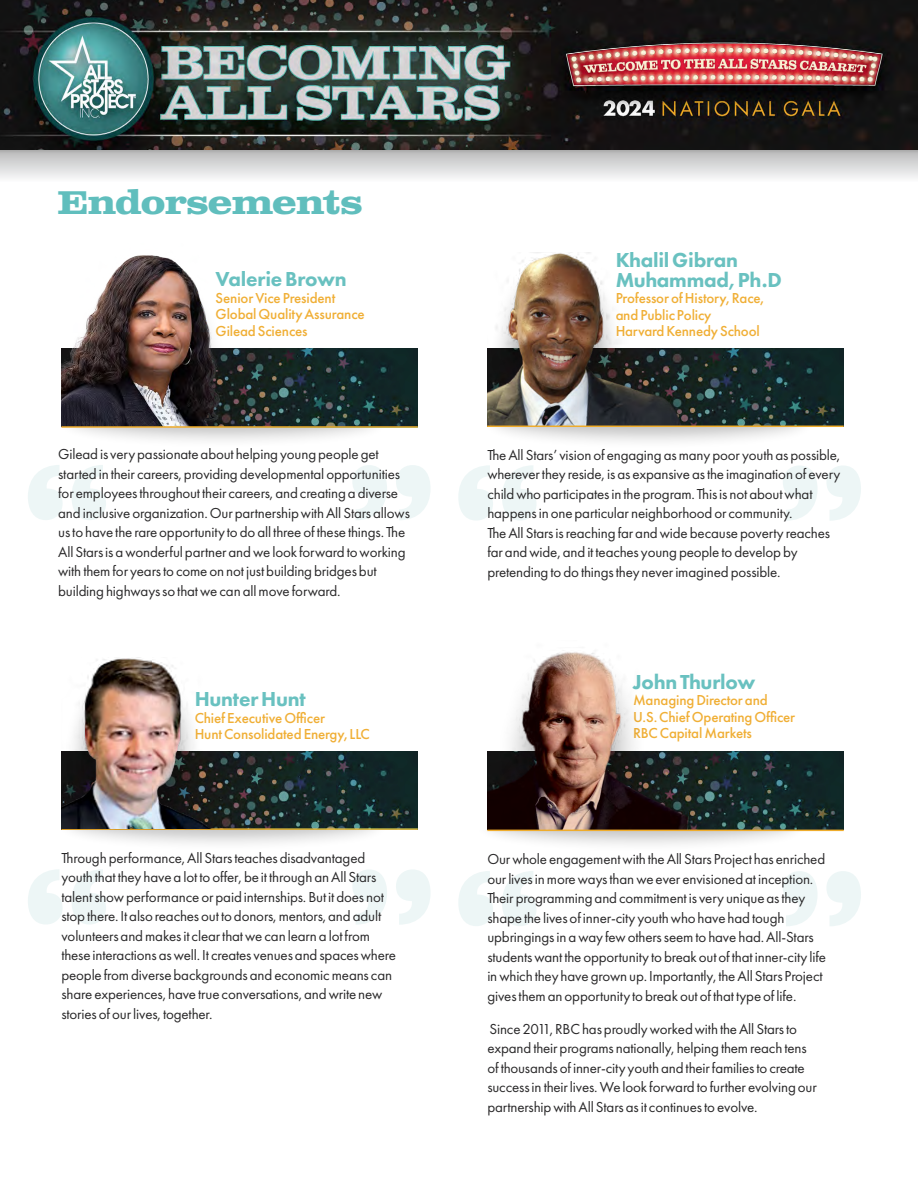
<style>
.page{position:relative;width:918px;height:1188px;background:#fff}
.page>*{position:absolute;margin:0;border:0;box-sizing:border-box;transform-origin:0 0}
.t1{font:700 173.85px "Clarendon Wide";color:#cae5e5}
.t2{font:700 33px "Clarendon Wide";letter-spacing:-.03em;color:#60bebd}
.t3{font:800 21px/19.5px "Futura PT";letter-spacing:-.01em;color:#69c1c0}
.t4{font:15px/19.5px "Futura PT";letter-spacing:-.01em;color:#292829}
.t5{font:500 15px/16.5px "Futura PT";letter-spacing:-.01em;color:#f0af36}
</style>
<div class="page">
<div style="left:0;top:149px;width:918px;height:32px;background:linear-gradient(to bottom,#b4b4b4,#f9f9fa)"></div>
<img style="left:0;top:0;width:918px;height:149px">
<div style="left:61px;top:426px;width:331px;height:23px;background:#000;opacity:.25"></div>
<div style="left:487px;top:427px;width:331px;height:22px;background:#000;opacity:.25"></div>
<div style="left:480px;top:830px;width:330px;height:23px;background:#000;opacity:.25"></div>
<div style="left:61px;top:829px;width:331px;height:23px;background:#000;opacity:.25"></div>
<hr style="left:61px;top:828px;width:357px;height:2px;background:#efac2b">
<svg style="left:254px;top:348px;width:164px;height:78px;background:#182d2d"></svg>
<svg style="left:718px;top:348px;width:126px;height:78px;background:#172d2c"></svg>
<svg style="left:708px;top:751px;width:136px;height:79px;background:#182d2d"></svg>
<svg style="left:184px;top:751px;width:234px;height:79px;background:#1e302d"></svg>
<img style="left:61px;top:255px;width:193px;height:171px">
<hr style="left:61px;top:426px;width:357px;height:2px;background:#efac2b">
<img style="left:487px;top:253px;width:231px;height:173px">
<hr style="left:487px;top:426px;width:357px;height:1px;background:#efac2b">
<div style="left:487px;top:650px;width:221px;height:180px;background:#000;opacity:.33"></div>
<img style="left:487px;top:650px;width:206px;height:180px">
<hr style="left:487px;top:830px;width:357px;height:1px;background:#efac2b">
<div style="left:61px;top:671px;width:176px;height:157px;background:#000;opacity:.33"></div>
<img style="left:61px;top:658px;width:157px;height:170px">
<h2 class="t2" style="left:57px;top:182px;width:307px">Endorsements</h2>
<h3 class="t3" style="left:216px;top:269px;width:133px">Valerie Brown</h3>
<p class="t5" style="left:216px;top:290px;width:151px">Senior Vice President<br>Global Quality Assurance<br>Gilead Sciences</p>
<h3 class="t3" style="left:615px;top:250px;width:168px">Khalil Gibran<br>Muhammad, Ph.D</h3>
<p class="t5" style="left:615px;top:290px;width:150px">Professor of History, Race, and Public Policy<br>Harvard Kennedy School</p>
<p class="t4" style="left:58px;top:445px;width:353px">Gilead is very passionate about helping young people get started in their careers, providing developmental opportunities for employees throughout their careers, and creating a diverse and inclusive organization. Our partnership with All Stars allows us to have the rare opportunity to do all three of these things. The All Stars is a wonderful partner and we look forward to working with them for years to come on not just building bridges but building highways so that we can all move forward.</p>
<p class="t4" style="left:487px;top:445px;width:355px">The All Stars’ vision of engaging as many poor youth as possible, wherever they reside, is as expansive as the imagination of every child who participates in the program. This is not about what happens in one particular neighborhood or community.<br>The All Stars is reaching far and wide because poverty reaches far and wide, and it teaches young people to develop by pretending to do things they never imagined possible.</p>
<h1 class="t1" style="left:20px;top:429px;width:94px">“</h1>
<h1 class="t1" style="left:344px;top:429px;width:201px">”“</h1>
<h1 class="t1" style="left:775px;top:430px;width:94px">”</h1>
<h3 class="t3" style="left:195px;top:689px;width:113px">Hunter Hunt</h3>
<p class="t5" style="left:195px;top:709px;width:177px">Chief Executive Officer<br>Hunt Consolidated Energy, LLC</p>
<h3 class="t3" style="left:633px;top:672px;width:124px">John Thurlow</h3>
<p class="t5" style="left:633px;top:692px;width:164px">Managing Director and<br>U.S. Chief Operating Officer<br>RBC Capital Markets</p>
<p class="t4" style="left:61px;top:848px;width:336px">Through performance, All Stars teaches disadvantaged youth that they have a lot to offer, be it through an All Stars talent show performance or paid internships. But it does not stop there. It also reaches out to donors, mentors, and adult volunteers and makes it clear that we can learn a lot from these interactions as well. It creates venues and spaces where people from diverse backgrounds and economic means can share experiences, have true conversations, and write new stories of our lives, together.</p>
<p class="t4" style="left:487px;top:850px;width:340px">Our whole engagement with the All Stars Project has enriched our lives in more ways than we ever envisioned at inception.<br>Their programming and commitment is very unique as they shape the lives of inner-city youth who have had tough upbringings in a way few others seem to have had. All-Stars students want the opportunity to break out of that inner-city life in which they have grown up. Importantly, the All Stars Project gives them an opportunity to break out of that type of life.</p>
<p class="t4" style="left:487px;top:1019px;width:331px">Since 2011, RBC has proudly worked with the All Stars to expand their programs nationally, helping them reach tens of thousands of inner-city youth and their families to create success in their lives. We look forward to further evolving our partnership with All Stars as it continues to evolve.</p>
<h1 class="t1" style="left:20px;top:834px;width:94px">“</h1>
<h1 class="t1" style="left:344px;top:834px;width:201px">”“</h1>
<h1 class="t1" style="left:775px;top:835px;width:94px">”</h1>
</div>
